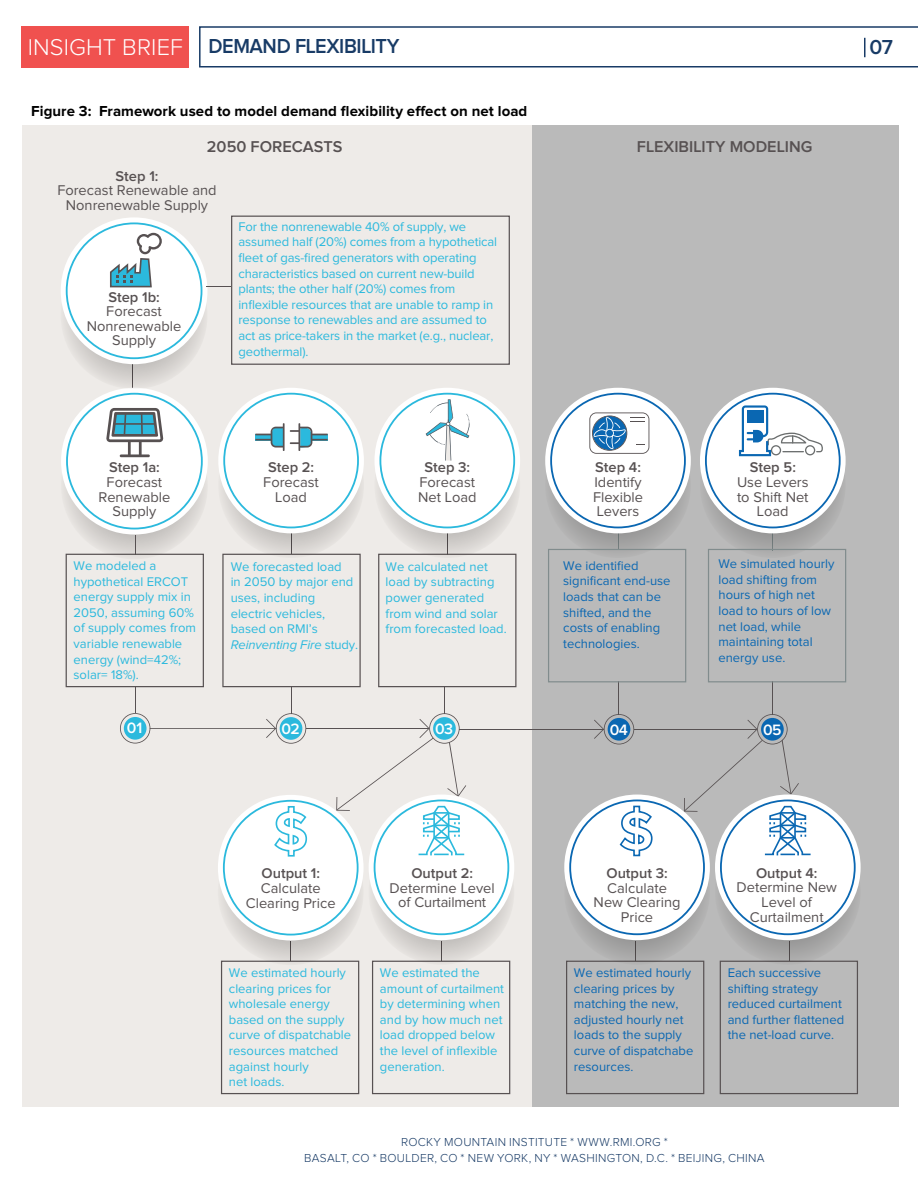
<style>
.page{position:relative;width:918px;height:1188px;background:#fff}
.page>*{position:absolute;margin:0;border:0;box-sizing:border-box;transform-origin:0 0}
.t1{font:600 21px "Proxima Nova";letter-spacing:-.02em;color:#183b66;scale:.95 1}
.t2{font:600 21px "Proxima Nova";letter-spacing:-.02em;color:#183b66}
.t3{font:600 16.2px "Proxima Nova";color:#575152}
.t4{font:600 15.6px "Proxima Nova";letter-spacing:-.03em;color:#fff}
.t5{font:700 15px "Proxima Nova";letter-spacing:.005em;color:#000}
.t6{font:14.7px/14.7px "Proxima Nova";color:#575152;text-align:center}
.t7{font:600 14.7px "Proxima Nova";color:#575152}
.t8{font:13.05px/15.6px "Proxima Nova";color:#2bb9dd}
.t9{font:13.05px/15.6px "Proxima Nova";color:#0a67b2}
.t10{font:300 12px/16.5px "Proxima Nova";letter-spacing:.025em;color:#183b66;text-align:center}
.s1{font-weight:300;font-size:23.7px;color:#fff}
.s2{font-style:italic}
</style>
<div class="page">
<div style="left:22px;top:26px;width:167px;height:42px;background:#f0514f"></div>
<svg style="left:199px;top:26px;width:719px;height:42px"></svg>
<div style="left:22px;top:126px;width:877px;height:981px;background:#eeebe8"></div>
<div style="left:532px;top:126px;width:367px;height:981px;background:#bababa"></div>
<div style="left:374px;top:388px;width:146px;height:145px;background:#fff;border-radius:50%"></div>
<hr style="left:150px;top:728px;width:126px;height:1px;background:#575152">
<hr style="left:619px;top:681px;width:1px;height:33px;background:#575152">
<div style="left:545px;top:412px;width:146px;height:146px;background:#b2b2b2;border-radius:73px"></div>
<div style="left:545px;top:388px;width:146px;height:145px;background:#fff;border-radius:50%"></div>
<hr style="left:460px;top:729px;width:144px;height:1px;background:#575152">
<hr style="left:772px;top:681px;width:1px;height:33px;background:#575152">
<div style="left:700px;top:412px;width:146px;height:146px;background:#b2b2b2;border-radius:73px"></div>
<div style="left:700px;top:388px;width:146px;height:145px;background:#fff;border-radius:50%"></div>
<svg style="left:120px;top:687px;width:30px;height:57px"></svg>
<div style="left:66px;top:554px;width:138px;height:133px;border:1px solid #575152"></div>
<div style="left:231px;top:216px;width:279px;height:149px;border:1px solid #575152"></div>
<div style="left:221px;top:961px;width:138px;height:133px;border:1px solid #575152"></div>
<div style="left:372px;top:961px;width:138px;height:133px;border:1px solid #575152"></div>
<div style="left:566px;top:961px;width:138px;height:133px;border:1px solid #575152"></div>
<div style="left:720px;top:961px;width:138px;height:133px;border:1px solid #575152"></div>
<div style="left:222px;top:554px;width:139px;height:133px;border:1px solid #575152"></div>
<div style="left:378px;top:554px;width:138px;height:133px;border:1px solid #575152"></div>
<svg style="left:379px;top:393px;width:136px;height:161px"></svg>
<div style="left:548px;top:549px;width:138px;height:133px;border:1px solid #818c8d"></div>
<div style="left:708px;top:549px;width:138px;height:133px;border:1px solid #818c8d"></div>
<svg style="left:705px;top:393px;width:136px;height:158px"></svg>
<svg style="left:550px;top:393px;width:136px;height:156px"></svg>
<svg style="left:715px;top:819px;width:146px;height:146px"></svg>
<svg style="left:564px;top:819px;width:146px;height:146px"></svg>
<svg style="left:569px;top:714px;width:287px;height:221px"></svg>
<svg style="left:223px;top:686px;width:286px;height:275px"></svg>
<svg style="left:66px;top:222px;width:293px;height:332px"></svg>
<h1 class="t1" style="left:28px;top:37px;width:393px"><span class="s1">INSIGHT BRIEF</span> DEMAND FLEXIBILITY</h1>
<h1 class="t2" style="left:869px;top:37px;width:25px">07</h1>
<p class="t5" style="left:31px;top:104px;width:498px">Figure 3: Framework used to model demand flexibility effect on net load</p>
<p class="t3" style="left:207px;top:139px;width:137px">2050 FORECASTS</p>
<p class="t3" style="left:637px;top:139px;width:177px">FLEXIBILITY MODELING</p>
<p class="t7" style="left:116px;top:169px;width:44px">Step 1:</p>
<p class="t6" style="left:57px;top:184px;width:161px">Forecast Renewable and<br>Nonrenewable Supply</p>
<p class="t7" style="left:108px;top:290px;width:53px">Step 1b:</p>
<p class="t6" style="left:87px;top:305px;width:96px">Forecast<br>Nonrenewable<br>Supply</p>
<p class="t8" style="left:238px;top:219px;width:260px">For the nonrenewable 40% of supply, we assumed half (20%) comes from a hypothetical fleet of gas-fired generators with operating characteristics based on current new-build plants; the other half (20%) comes from inflexible resources that are unable to ramp in response to renewables and are assumed to act as price-takers in the market (e.g., nuclear, geothermal).</p>
<p class="t7" style="left:109px;top:461px;width:52px">Step 1a:</p>
<p class="t6" style="left:98px;top:475px;width:73px">Forecast<br>Renewable<br>Supply</p>
<p class="t8" style="left:74px;top:558px;width:124px">We modeled a hypothetical ERCOT energy supply mix in<br>2050, assuming 60% of supply comes from variable renewable energy (wind=42%; solar= 18%).</p>
<p class="t4" style="left:127px;top:721px;width:17px">01</p>
<p class="t7" style="left:268px;top:461px;width:47px">Step 2:</p>
<p class="t6" style="left:263px;top:475px;width:57px">Forecast<br>Load</p>
<p class="t7" style="left:424px;top:461px;width:47px">Step 3:</p>
<p class="t6" style="left:418px;top:475px;width:60px;text-align:left">Forecast<br>Net Load</p>
<p class="t8" style="left:231px;top:559px;width:129px">We forecasted load<br>in 2050 by major end uses, including electric vehicles, based on RMI’s<br><span class="s2">Reinventing Fire</span> study.</p>
<p class="t8" style="left:386px;top:559px;width:123px">We calculated net load by subtracting power generated from wind and solar from forecasted load.</p>
<p class="t7" style="left:595px;top:461px;width:47px">Step 4:</p>
<p class="t6" style="left:593px;top:475px;width:51px;text-align:justify">Identify Flexible Levers</p>
<p class="t7" style="left:750px;top:461px;width:48px">Step 5:</p>
<p class="t6" style="left:737px;top:475px;width:73px">Use Levers to Shift Net<br>Load</p>
<p class="t9" style="left:563px;top:558px;width:109px">We identified significant end-use loads that can be shifted, and the costs of enabling technologies.</p>
<p class="t9" style="left:718px;top:557px;width:118px">We simulated hourly load shifting from hours of high net load to hours of low net load, while maintaining total energy use.</p>
<p class="t4" style="left:281px;top:722px;width:20px">02</p>
<p class="t4" style="left:435px;top:722px;width:20px">03</p>
<p class="t4" style="left:610px;top:723px;width:20px">04</p>
<p class="t4" style="left:763px;top:723px;width:20px">05</p>
<p class="t7" style="left:262px;top:867px;width:60px">Output 1:</p>
<p class="t6" style="left:246px;top:881px;width:91px">Calculate<br>Clearing Price</p>
<p class="t7" style="left:411px;top:866px;width:63px">Output 2:</p>
<p class="t6" style="left:390px;top:881px;width:107px">Determine Level of Curtailment</p>
<p class="t7" style="left:606px;top:866px;width:63px">Output 3:</p>
<p class="t6" style="left:594px;top:881px;width:88px">Calculate<br>New Clearing<br>Price</p>
<p class="t7" style="left:756px;top:866px;width:63px">Output 4:</p>
<p class="t6" style="left:737px;top:881px;width:102px">Determine New<br>Level of<br>Curtailment</p>
<p class="t8" style="left:229px;top:965px;width:124px">We estimated hourly clearing prices for wholesale energy based on the supply curve of dispatchable resources matched against hourly<br>net loads.</p>
<p class="t8" style="left:380px;top:965px;width:126px">We estimated the amount of curtailment by determining when and by how much net load dropped below the level of inflexible generation.</p>
<p class="t9" style="left:574px;top:965px;width:121px">We estimated hourly clearing prices by matching the new, adjusted hourly net loads to the supply curve of dispatchabe resources.</p>
<p class="t9" style="left:728px;top:965px;width:118px">Each successive shifting strategy reduced curtailment and further flattened the net-load curve.</p>
<p class="t10" style="left:304px;top:1134px;width:462px">ROCKY MOUNTAIN INSTITUTE * WWW.RMI.ORG *<br>BASALT, CO * BOULDER, CO * NEW YORK, NY * WASHINGTON, D.C. * BEIJING, CHINA</p>
</div>
